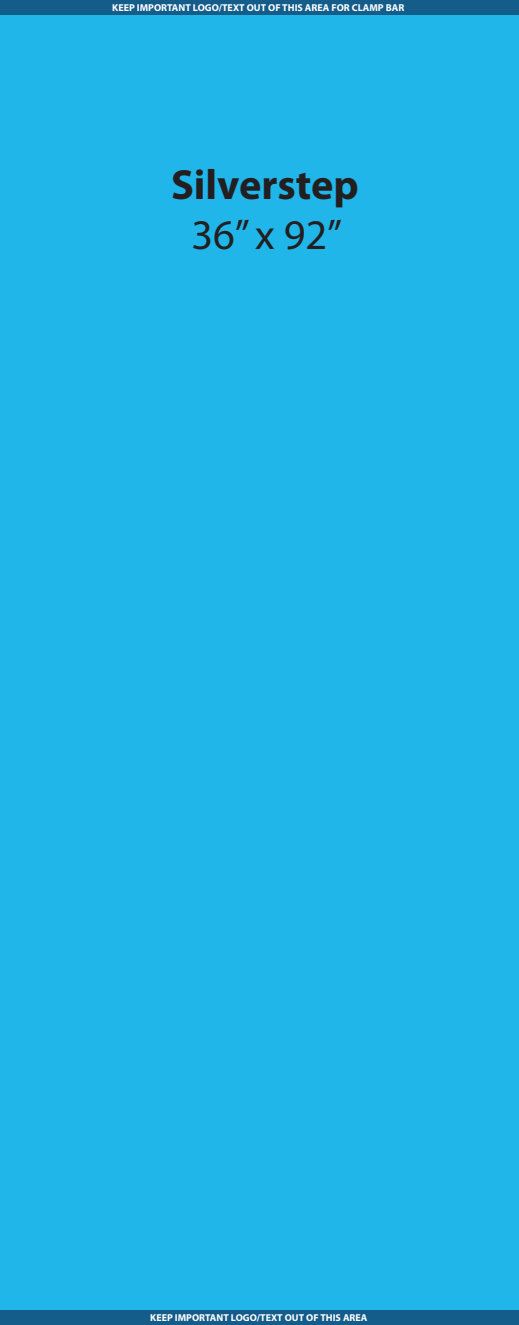
<style>
.page{position:relative;width:519px;height:1325px;background:#fff}
.page>*{position:absolute;margin:0;border:0;box-sizing:border-box;transform-origin:0 0}
.t1{font:700 42.32px "Myriad Pro";color:#231f20}
.t2{font:42.32px "Myriad Pro";color:#231f20}
.t3{font:700 10px "Myriad Pro";color:#fff}
</style>
<div class="page">
<div style="left:0;top:0;width:518px;height:1315px;background:#21b6e9"></div>
<div style="left:0;top:0;width:518px;height:15px;background:#145c8a"></div>
<div style="left:1px;top:1311px;width:517px;height:14px;background:#145c8a"></div>
<p class="t3" style="left:112px;top:1px;width:293px">KEEP IMPORTANT LOGO/TEXT OUT OF THIS AREA FOR CLAMP BAR</p>
<h1 class="t1" style="left:171px;top:157px;width:189px">Silverstep</h1>
<h1 class="t2" style="left:191px;top:209px;width:152px">36” x 92”</h1>
<p class="t3" style="left:150px;top:1311px;width:218px">KEEP IMPORTANT LOGO/TEXT OUT OF THIS AREA</p>
</div>
